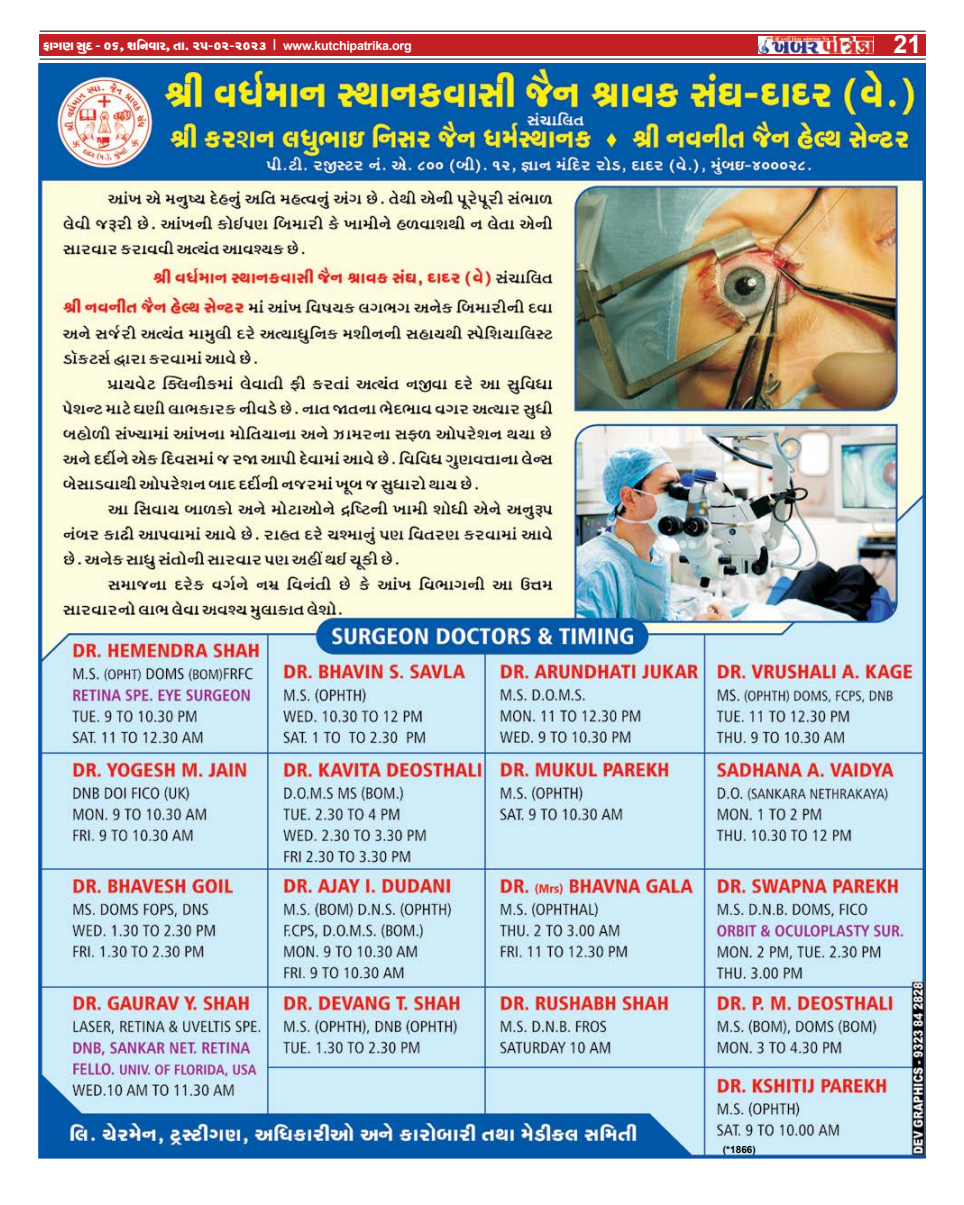
<style>
.page{position:relative;width:964px;height:1205px;background:#fff}
.page>*{position:absolute;margin:0;border:0;box-sizing:border-box;transform-origin:0 0}
.t1{font:700 25px "Arial";color:#fff}
.t2{font:15px "SHREE GUJ7";letter-spacing:-.02em;color:#fff}
.t3{font:700 10px "Arial";color:#000}
.s1{font-family:"Arial"}
.s2{font-family:"Arial";font-weight:700;font-size:12.5px}
</style>
<div class="page">
<hr style="left:40px;top:59px;width:886px;height:1px;background:#000">
<div style="left:40px;top:34px;width:713px;height:22px;background:#c22025"></div>
<hr style="left:40px;top:31px;width:886px;height:1px;background:#000">
<div style="left:753px;top:34px;width:173px;height:22px;background:#c22025"></div>
<img style="left:758px;top:37px;width:116px;height:16px">
<img style="left:39px;top:63px;width:886px;height:1095px">
<p class="t2" style="left:43px;top:38px;width:370px">apNZ kyv$ - 06, ir“hpf, sp. 25-02-2023 <span class="s1">I</span> <span class="s2">www.kutchipatrika.org</span></p>
<h1 class="t1" style="left:893px;top:27px;width:29px">21</h1>
<p class="t3" style="left:723px;top:1142px;width:34px">(*1866)</p>
</div>
